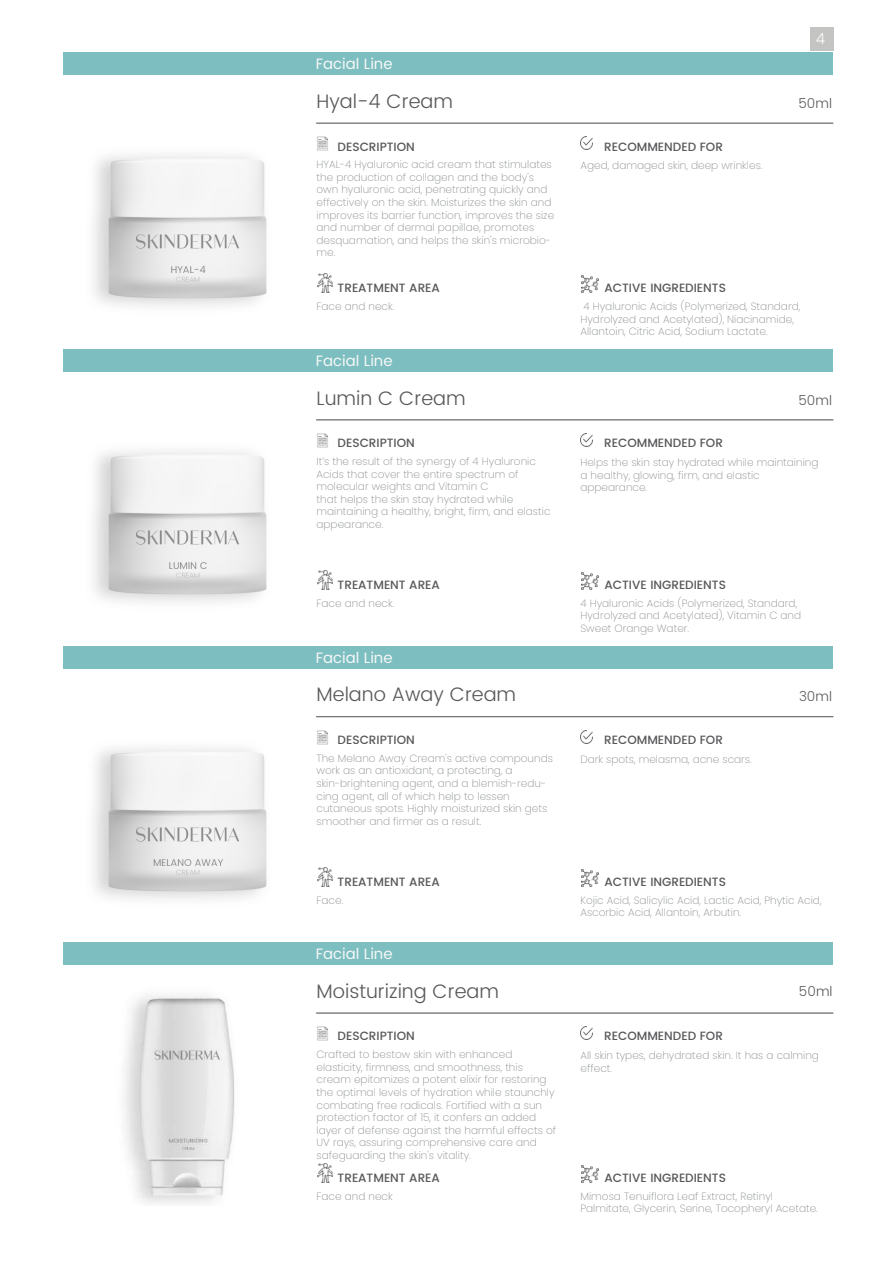
<style>
.page{position:relative;width:893px;height:1263px;background:#fff}
.page>*{position:absolute;margin:0;border:0;box-sizing:border-box;transform-origin:0 0}
.t1{font:300 19.5px "Poppins";color:#57585a}
.t2{font:15px "Poppins";color:#f7f8f7}
.t3{font:300 15px "Poppins";color:#fff}
.t4{font:300 13.5px "Poppins";color:#57585a}
.t5{font:500 12px "Poppins";color:#57585a}
.t6{font:200 10.5px/12.6px "Poppins";color:#8b8e8f}
</style>
<div class="page">
<div style="left:63px;top:52px;width:770px;height:23px;background:#7dbec1"></div>
<hr style="left:316px;top:123px;width:517px;height:1px;background:#57585a">
<img style="left:317px;top:137px;width:11px;height:14px">
<img style="left:317px;top:274px;width:16px;height:18px">
<svg style="left:580px;top:137px;width:13px;height:12px"></svg>
<img style="left:581px;top:275px;width:17px;height:18px">
<div style="left:63px;top:349px;width:770px;height:23px;background:#7dbec1"></div>
<hr style="left:316px;top:420px;width:517px;height:1px;background:#57585a">
<img style="left:317px;top:433px;width:11px;height:14px">
<img style="left:317px;top:571px;width:16px;height:18px">
<svg style="left:580px;top:433px;width:13px;height:13px"></svg>
<img style="left:581px;top:572px;width:17px;height:18px">
<div style="left:63px;top:646px;width:770px;height:22px;background:#7dbec1"></div>
<hr style="left:316px;top:716px;width:517px;height:1px;background:#57585a">
<img style="left:317px;top:730px;width:11px;height:14px">
<img style="left:317px;top:867px;width:16px;height:19px">
<svg style="left:580px;top:730px;width:13px;height:13px"></svg>
<img style="left:581px;top:869px;width:17px;height:17px">
<div style="left:63px;top:942px;width:770px;height:23px;background:#7dbec1"></div>
<hr style="left:316px;top:1013px;width:517px;height:1px;background:#57585a">
<img style="left:317px;top:1026px;width:11px;height:14px">
<img style="left:317px;top:1164px;width:16px;height:18px">
<svg style="left:580px;top:1026px;width:13px;height:13px"></svg>
<img style="left:581px;top:1165px;width:17px;height:18px">
<img style="left:93px;top:155px;width:174px;height:152px">
<img style="left:93px;top:451px;width:174px;height:152px">
<img style="left:93px;top:748px;width:174px;height:152px">
<img style="left:124px;top:995px;width:111px;height:209px">
<div style="left:810px;top:27px;width:23px;height:23px;background:#c4c5c3"></div>
<h2 class="t3" style="left:816px;top:28px;width:11px">4</h2>
<h2 class="t2" style="left:316px;top:53px;width:78px">Facial Line</h2>
<h1 class="t1" style="left:317px;top:87px;width:138px">Hyal-4 Cream</h1>
<p class="t5" style="left:338px;top:137px;width:79px">DESCRIPTION</p>
<p class="t6" style="left:316px;top:158px;width:239px">HYAL-4 Hyaluronic acid cream that stimulates the production of collagen and the body's own hyaluronic acid, penetrating quickly and effectively on the skin. Moisturizes the skin and improves its barrier function, improves the size and number of dermal papillae, promotes desquamation, and helps the skin's microbio&shy;me.</p>
<p class="t5" style="left:338px;top:279px;width:104px">TREATMENT AREA</p>
<p class="t6" style="left:316px;top:300px;width:79px">Face and neck.</p>
<p class="t6" style="left:580px;top:300px;width:221px">4 Hyaluronic Acids (Polymerized, Standard,<br>Hydrolyzed and Acetylated), Niacinamide,<br>Allantoin, Citric Acid, Sodium Lactate.</p>
<p class="t4" style="left:798px;top:93px;width:35px">50ml</p>
<p class="t5" style="left:604px;top:137px;width:120px">RECOMMENDED FOR</p>
<p class="t6" style="left:580px;top:159px;width:183px">Aged, damaged skin, deep wrinkles.</p>
<p class="t5" style="left:604px;top:279px;width:123px">ACTIVE INGREDIENTS</p>
<h2 class="t2" style="left:316px;top:350px;width:78px">Facial Line</h2>
<h1 class="t1" style="left:317px;top:384px;width:150px">Lumin C Cream</h1>
<p class="t5" style="left:338px;top:434px;width:79px">DESCRIPTION</p>
<p class="t6" style="left:316px;top:455px;width:236px">It’s the result of the synergy of 4 Hyaluronic Acids that cover the entire spectrum of molecular weights and Vitamin C<br>that helps the skin stay hydrated while maintaining a healthy, bright, firm, and elastic appearance.</p>
<p class="t5" style="left:604px;top:434px;width:120px">RECOMMENDED FOR</p>
<p class="t4" style="left:798px;top:390px;width:35px">50ml</p>
<p class="t6" style="left:580px;top:456px;width:240px">Helps the skin stay hydrated while maintaining a healthy, glowing, firm, and elastic appearance.</p>
<p class="t5" style="left:604px;top:576px;width:123px">ACTIVE INGREDIENTS</p>
<p class="t5" style="left:338px;top:576px;width:104px">TREATMENT AREA</p>
<p class="t6" style="left:316px;top:597px;width:79px">Face and neck.</p>
<p class="t6" style="left:580px;top:597px;width:222px">4 Hyaluronic Acids (Polymerized, Standard,<br>Hydrolyzed and Acetylated), Vitamin C and<br>Sweet Orange Water.</p>
<h2 class="t2" style="left:316px;top:647px;width:78px">Facial Line</h2>
<h1 class="t1" style="left:317px;top:680px;width:201px">Melano Away Cream</h1>
<p class="t5" style="left:338px;top:731px;width:79px">DESCRIPTION</p>
<p class="t6" style="left:316px;top:752px;width:238px">The Melano Away Cream's active compounds work as an antioxidant, a protecting, a skin-brightening agent, and a blemish-redu&shy;cing agent, all of which help to lessen cutaneous spots. Highly moisturized skin gets smoother and firmer as a result.</p>
<p class="t5" style="left:604px;top:731px;width:120px">RECOMMENDED FOR</p>
<p class="t6" style="left:580px;top:753px;width:173px">Dark spots, melasma, acne scars.</p>
<p class="t4" style="left:799px;top:687px;width:34px">30ml</p>
<p class="t5" style="left:604px;top:873px;width:123px">ACTIVE INGREDIENTS</p>
<p class="t5" style="left:338px;top:873px;width:104px">TREATMENT AREA</p>
<p class="t6" style="left:316px;top:894px;width:28px">Face.</p>
<p class="t6" style="left:580px;top:894px;width:243px">Kojic Acid, Salicylic Acid, Lactic Acid, Phytic Acid,<br>Ascorbic Acid, Allantoin, Arbutin.</p>
<h2 class="t2" style="left:316px;top:943px;width:78px">Facial Line</h2>
<h1 class="t1" style="left:317px;top:977px;width:184px">Moisturizing Cream</h1>
<p class="t5" style="left:338px;top:1027px;width:79px">DESCRIPTION</p>
<p class="t6" style="left:316px;top:1048px;width:241px">Crafted to bestow skin with enhanced elasticity, firmness, and smoothness, this cream epitomizes a potent elixir for restoring the optimal levels of hydration while staunchly combating free radicals. Fortified with a sun protection factor of 15, it confers an added layer of defense against the harmful effects of UV rays, assuring comprehensive care and safeguarding the skin's vitality.</p>
<p class="t5" style="left:338px;top:1169px;width:104px">TREATMENT AREA</p>
<p class="t6" style="left:316px;top:1190px;width:78px">Face and neck</p>
<p class="t6" style="left:580px;top:1190px;width:239px">Mimosa Tenuiflora Leaf Extract, Retinyl<br>Palmitate, Glycerin, Serine, Tocopheryl Acetate.</p>
<p class="t4" style="left:799px;top:982px;width:35px">50ml</p>
<p class="t5" style="left:604px;top:1027px;width:120px">RECOMMENDED FOR</p>
<p class="t6" style="left:580px;top:1049px;width:240px">All skin types, dehydrated skin. It has a calming effect.</p>
<p class="t5" style="left:604px;top:1169px;width:123px">ACTIVE INGREDIENTS</p>
</div>
